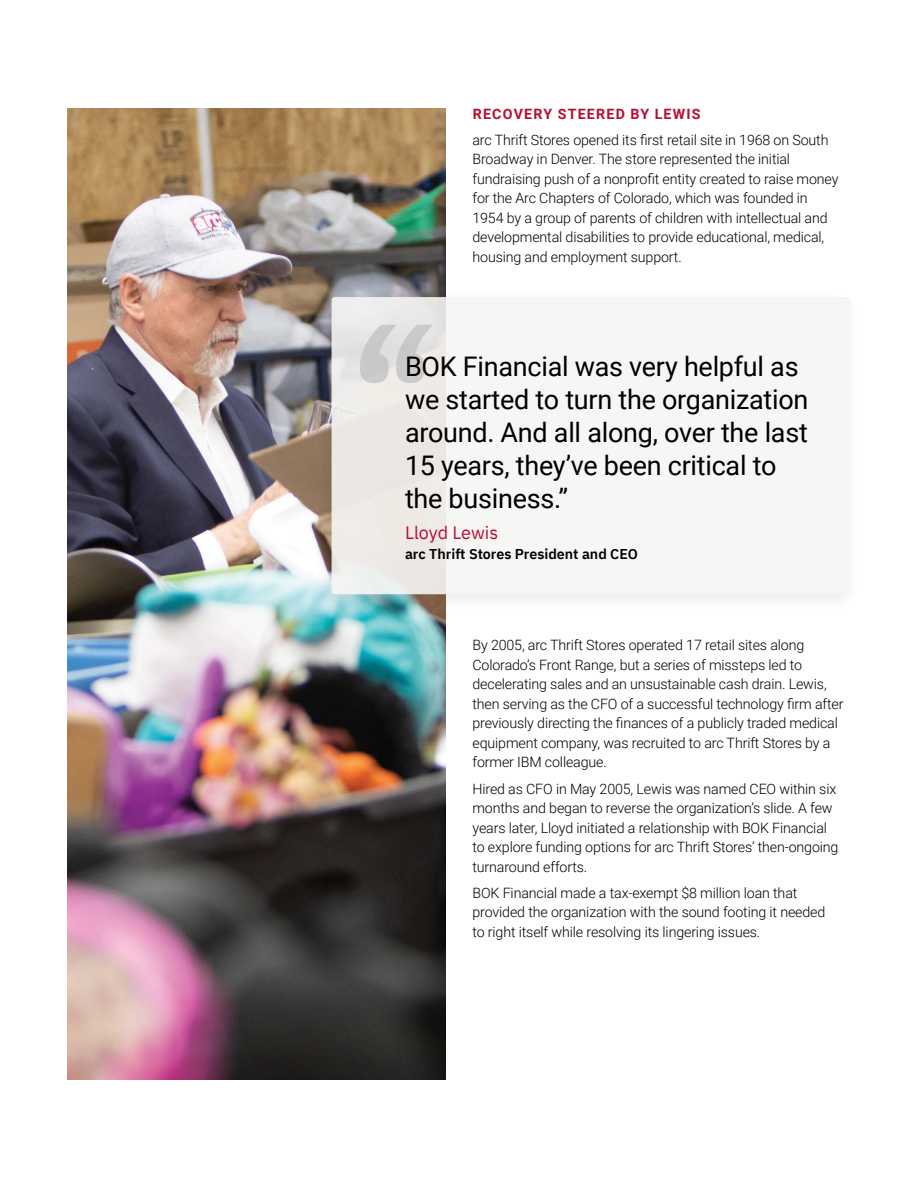
<style>
.page{position:relative;width:918px;height:1188px;background:#fff}
.page>*{position:absolute;margin:0;border:0;box-sizing:border-box;transform-origin:0 0}
.t1{font:27px/33px "Roboto";letter-spacing:-.01em;color:#000}
.t2{font:18px "IBM Plex Sans";color:#b90e31}
.t3{font:300 14.25px/19.5px "Roboto";letter-spacing:-.01em;color:#000}
.t4{font:600 14.25px "IBM Plex Sans";color:#000}
.t5{font:700 14.25px "Roboto";letter-spacing:.085em;color:#b90e31}
</style>
<div class="page">
<img style="left:68px;top:109px;width:377px;height:971px">
<div style="left:313px;top:288px;width:550px;height:328px;background:#000;opacity:.1"></div>
<div style="left:332px;top:297px;width:518px;height:297px;background:linear-gradient(to right,#efedea,#f9faf8);border-radius:3px"></div>
<svg style="left:360px;top:325px;width:73px;height:58px"></svg>
<p class="t5" style="left:473px;top:104px;width:229px">RECOVERY STEERED BY LEWIS</p>
<p class="t3" style="left:472px;top:130px;width:367px">arc Thrift Stores opened its first retail site in 1968 on South Broadway in Denver. The store represented the initial fundraising push of a nonprofit entity created to raise money for the Arc Chapters of Colorado, which was founded in 1954 by a group of parents of children with intellectual and developmental disabilities to provide educational, medical, housing and employment support.</p>
<h1 class="t1" style="left:405px;top:349px;width:405px">BOK Financial was very helpful as we started to turn the organization around. And all along, over the last<br>15 years, they’ve been critical to the business.”</h1>
<p class="t2" style="left:405px;top:519px;width:95px">Lloyd Lewis</p>
<p class="t4" style="left:405px;top:542px;width:235px">arc Thrift Stores President and CEO</p>
<p class="t3" style="left:472px;top:635px;width:373px">By 2005, arc Thrift Stores operated 17 retail sites along Colorado’s Front Range, but a series of missteps led to decelerating sales and an unsustainable cash drain. Lewis, then serving as the CFO of a successful technology firm after previously directing the finances of a publicly traded medical equipment company, was recruited to arc Thrift Stores by a former IBM colleague.</p>
<p class="t3" style="left:472px;top:778px;width:368px">Hired as CFO in May 2005, Lewis was named CEO within six months and began to reverse the organization’s slide. A few years later, Lloyd initiated a relationship with BOK Financial to explore funding options for arc Thrift Stores’ then-ongoing turnaround efforts.</p>
<p class="t3" style="left:472px;top:883px;width:354px">BOK Financial made a tax-exempt $8 million loan that provided the organization with the sound footing it needed to right itself while resolving its lingering issues.</p>
</div>
